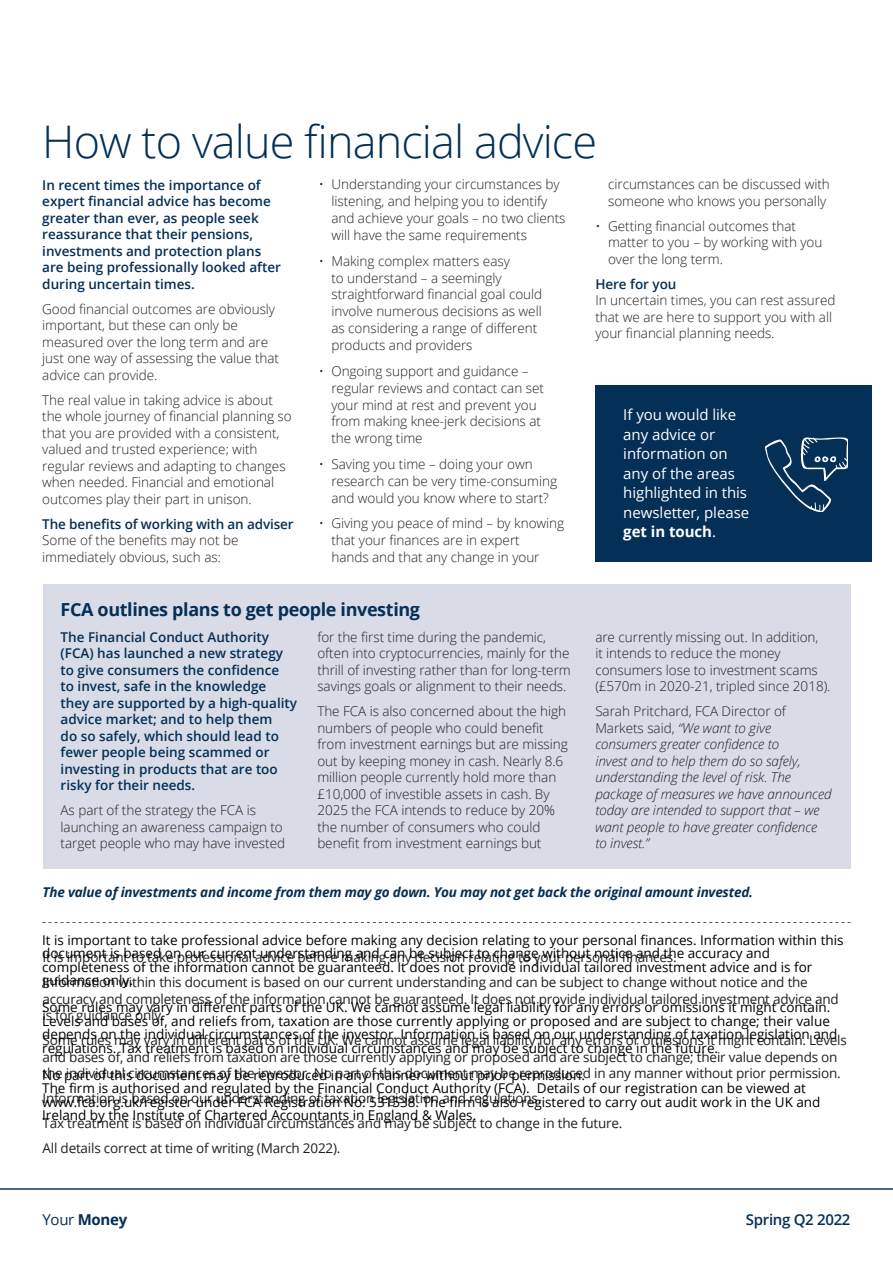
<style>
.page{position:relative;width:893px;height:1263px;background:#fff}
.page>*{position:absolute;margin:0;border:0;box-sizing:border-box;transform-origin:0 0}
.t1{font:300 45px "Open Sans";letter-spacing:-.02em;color:#042f56}
.t2{font:700 18px "Open Sans";letter-spacing:-.02em;color:#042f56}
.t3{font:15px/19.5px "Open Sans";letter-spacing:-.005em;color:#fff}
.t4{font:600 15px "Open Sans";letter-spacing:-.02em;color:#042f56}
.t5{font:700 15px "Open Sans";letter-spacing:-.02em;color:#042f56}
.t6{font:300 13.5px/16.5px "Open Sans";letter-spacing:-.005em;color:#231f20}
.t7{font:13.5px/13.5px "Open Sans";color:#000}
.t8{font:13.5px/25px "Open Sans";letter-spacing:-.015em;color:#231f20}
.t9{font:600 13.5px/16.5px "Open Sans";color:#042f56}
.t10{font:italic 300 13.5px/16.5px "Open Sans";letter-spacing:-.005em;color:#231f20}
.t11{font:italic 700 13.5px "Open Sans";letter-spacing:-.015em;color:#042f56}
.s1{color:#042f56}
.s2{font-weight:700}
.s3{font-style:normal}
.s4{font-weight:400}
</style>
<div class="page">
<hr style="left:0;top:1188px;width:893px;height:2px;background:#506487">
<div style="left:43px;top:584px;width:807px;height:284px;background:#d9dce6"></div>
<div style="left:595px;top:386px;width:277px;height:176px;background:#042f56"></div>
<svg style="left:765px;top:437px;width:82px;height:74px"></svg>
<svg style="left:43px;top:922px;width:807px;height:1px"></svg>
<h1 class="t1" style="left:42px;top:111px;width:556px">How to value financial advice</h1>
<p class="t9" style="left:42px;top:176px;width:240px">In recent times the importance of expert financial advice has become greater than ever, as people seek reassurance that their pensions, investments and protection plans are being professionally looked after during uncertain times.</p>
<p class="t6" style="left:42px;top:300px;width:238px">Good financial outcomes are obviously important, but these can only be measured over the long term and are just one way of assessing the value that advice can provide.</p>
<p class="t6" style="left:42px;top:391px;width:251px">The real value in taking advice is about the whole journey of financial planning so that you are provided with a consistent, valued and trusted experience; with regular reviews and adapting to changes when needed. Financial and emotional outcomes play their part in unison.</p>
<p class="t9" style="left:42px;top:515px;width:253px">The benefits of working with an adviser</p>
<p class="t6" style="left:42px;top:531px;width:198px">Some of the benefits may not be immediately obvious, such as:</p>
<p class="t6" style="left:331px;top:176px;width:236px;line-height:17px;text-indent:-13px"><span class="s1">•</span> Understanding your circumstances by listening, and helping you to identify and achieve your goals – no two clients will have the same requirements</p>
<p class="t6" style="left:331px;top:252px;width:212px;line-height:17px;text-indent:-13px"><span class="s1">•</span> Making complex matters easy<br>to understand – a seemingly straightforward financial goal could involve numerous decisions as well as considering a range of different products and providers</p>
<p class="t6" style="left:331px;top:362px;width:214px;line-height:17px;text-indent:-13px"><span class="s1">•</span> Ongoing support and guidance – regular reviews and contact can set your mind at rest and prevent you from making knee-jerk decisions at the wrong time</p>
<p class="t6" style="left:331px;top:455px;width:227px;line-height:17px;text-indent:-13px"><span class="s1">•</span> Saving you time – doing your own research can be very time-consuming and would you know where to start?</p>
<p class="t6" style="left:331px;top:514px;width:234px;line-height:17px;text-indent:-13px"><span class="s1">•</span> Giving you peace of mind – by knowing that your finances are in expert<br>hands and that any change in your</p>
<p class="t6" style="left:608px;top:176px;width:223px">circumstances can be discussed with someone who knows you personally</p>
<p class="t6" style="left:608px;top:217px;width:216px;text-indent:-13px"><span class="s1">•</span> Getting financial outcomes that matter to you – by working with you over the long term.</p>
<p class="t9" style="left:595px;top:275px;width:83px">Here for you</p>
<p class="t6" style="left:595px;top:292px;width:242px">In uncertain times, you can rest assured that we are here to support you with all your financial planning needs.</p>
<p class="t3" style="left:623px;top:404px;width:127px">If you would like any advice or information on any of the areas highlighted in this newsletter, please <span class="s2">get in touch</span>.</p>
<h2 class="t2" style="left:61px;top:597px;width:361px">FCA outlines plans to get people investing</h2>
<p class="t9" style="left:61px;top:628px;width:238px">The Financial Conduct Authority (FCA) has launched a new strategy to give consumers the confidence<br>to invest, safe in the knowledge they are supported by a high-quality advice market; and to help them<br>do so safely, which should lead to fewer people being scammed or investing in products that are too risky for their needs.</p>
<p class="t6" style="left:61px;top:802px;width:226px">As part of the strategy the FCA is launching an awareness campaign to target people who may have invested</p>
<p class="t6" style="left:317px;top:628px;width:255px">for the first time during the pandemic, often into cryptocurrencies, mainly for the thrill of investing rather than for long-term savings goals or alignment to their needs.</p>
<p class="t6" style="left:317px;top:703px;width:252px">The FCA is also concerned about the high numbers of people who could benefit from investment earnings but are missing out by keeping money in cash. Nearly 8.6 million people currently hold more than £10,000 of investible assets in cash. By 2025 the FCA intends to reduce by 20% the number of consumers who could benefit from investment earnings but</p>
<p class="t6" style="left:595px;top:628px;width:237px">are currently missing out. In addition,<br>it intends to reduce the money consumers lose to investment scams (£570m in 2020-21, tripled since 2018).</p>
<p class="t10" style="left:595px;top:702px;width:238px"><span class="s3">Sarah Pritchard, FCA Director of<br>Markets said,</span> “We want to give consumers greater confidence to<br>invest and to help them do so safely, understanding the level of risk. The package of measures we have announced today are intended to support that – we want people to have greater confidence to invest.”</p>
<p class="t11" style="left:43px;top:883px;width:712px">The value of investments and income from them may go down. You may not get back the original amount invested.</p>
<p class="t7" style="left:42px;top:933px;width:803px">It is important to take professional advice before making any decision relating to your personal finances. Information within this document is based on our current understanding and can be subject to change without notice and the accuracy and completeness of the information cannot be guaranteed. It does not provide individual tailored investment advice and is for guidance only.</p>
<p class="t7" style="left:42px;top:1000px;width:797px">Some rules may vary in different parts of the UK. We cannot assume legal liability for any errors or omissions it might contain.<br>Levels and bases of, and reliefs from, taxation are those currently applying or proposed and are subject to change; their value depends on the individual circumstances of the investor. Information is based on our understanding of taxation legislation and regulations. Tax treatment is based on individual circumstances and may be subject to change in the future.</p>
<p class="t7" style="left:42px;top:1068px;width:780px">No part of this document may be reproduced in any manner without prior permission.<br>The firm is authorised and regulated by the Financial Conduct Authority (FCA). Details of our registration can be viewed at www.fca.org.uk/register under FCA Registration No: 531538. The firm is also registered to carry out audit work in the UK and Ireland by the Institute of Chartered Accountants in England &amp; Wales.</p>
<p class="t8" style="left:43px;top:944px;width:767px">It is important to take professional advice before making any decision relating to your personal finances.<br>Information within this document is based on our current understanding and can be subject to change without notice and the</p>
<p class="t8" style="left:43px;top:990px;width:798px;line-height:16.5px">accuracy and completeness of the information cannot be guaranteed. It does not provide individual tailored investment advice and is for guidance only.</p>
<p class="t8" style="left:43px;top:1032px;width:806px;line-height:16.5px">Some rules may vary in different parts of the UK. We cannot assume legal liability for any errors or omissions it might contain. Levels and bases of, and reliefs from taxation are those currently applying or proposed and are subject to change; their value depends on the individual circumstances of the investor. No part of this document may be reproduced in any manner without prior permission.</p>
<p class="t8" style="left:43px;top:1085px;width:581px">Information is based on our understanding of taxation legislation and regulations.<br>Tax treatment is based on individual circumstances and may be subject to change in the future.<br>All details correct at time of writing (March 2022).</p>
<p class="t5" style="left:43px;top:1209px;width:86px"><span class="s4">Your</span> Money</p>
<p class="t4" style="left:746px;top:1210px;width:106px">Spring Q2 2022</p>
</div>
